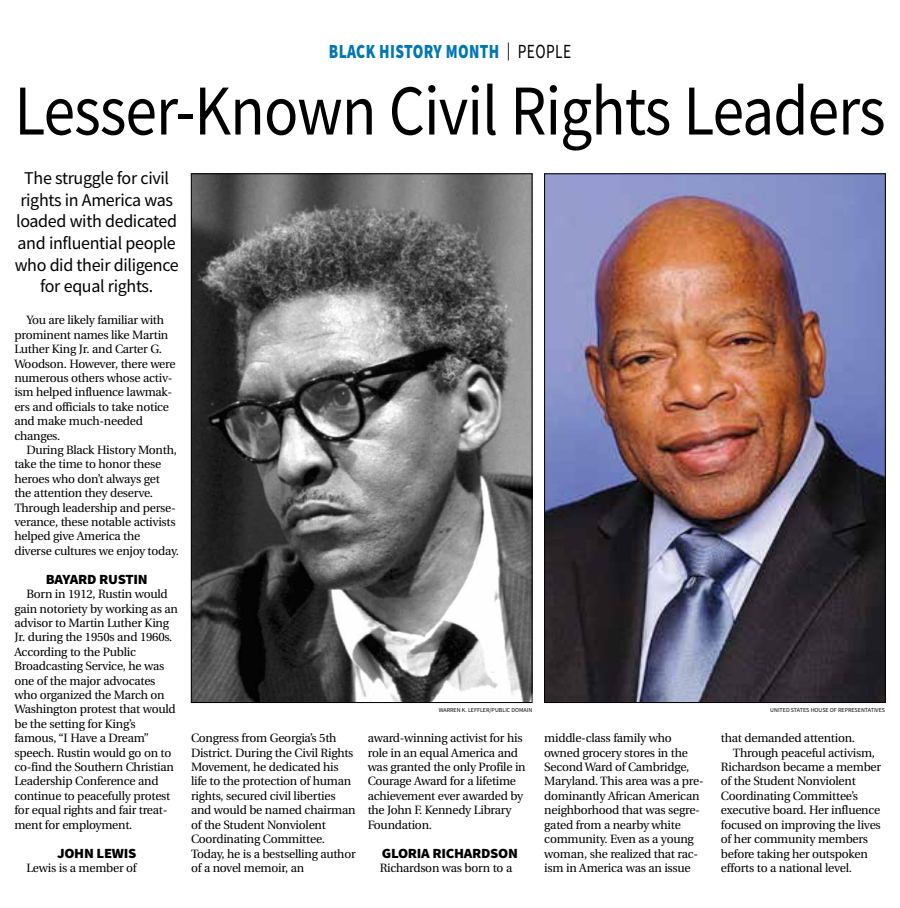
<style>
.page{position:relative;width:900px;height:908px;background:#fff}
.page>*{position:absolute;margin:0;border:0;box-sizing:border-box;transform-origin:0 0}
.t1{font:71.5px "Source Sans Pro";letter-spacing:-.015em;color:#000;scale:.89 1}
.t2{font:900 20px "Source Sans Pro";letter-spacing:.025em;color:#0077b1;scale:.77 1}
.t3{font:18px/21.6px "Source Sans Pro";letter-spacing:-.02em;color:#000;text-align:center}
.t4{font:900 14px "Source Sans Pro";letter-spacing:-.02em;color:#000;scale:1.05 1}
.t5{font:12px/14.4px "Utopia";letter-spacing:-.02em;color:#000}
.t6{font:6px "Source Sans Pro";color:#000}
.s1{font-weight:400;font-size:18px;color:#000}
.s2{font-weight:400;color:#000}
</style>
<div class="page">
<img style="left:193px;top:175px;width:337px;height:525px">
<img style="left:546px;top:175px;width:338px;height:525px">
<h2 class="t2" style="left:329px;top:38px;width:316px">BLACK HISTORY MONTH <span class="s1">|</span> <span class="s2">PEOPLE</span></h2>
<h1 class="t1" style="left:14px;top:65px;width:980px">Lesser-Known Civil Rights Leaders</h1>
<h3 class="t3" style="left:15px;top:167px;width:166px">The struggle for civil rights in America was loaded with dedicated and influential people who did their diligence for equal rights.</h3>
<p class="t5" style="left:14px;top:313px;width:163px;text-indent:12px">You are likely familiar with prominent names like Martin<br>Luther King Jr. and Carter G.<br>Woodson. However, there were numerous others whose activ&shy;ism helped influence lawmak&shy;ers and officials to take notice and make much-needed changes.</p>
<p class="t5" style="left:14px;top:443px;width:166px;text-indent:12px">During Black History Month, take the time to honor these heroes who don’t always get the attention they deserve.<br>Through leadership and perse&shy;verance, these notable activists helped give America the diverse cultures we enjoy today.</p>
<p class="t4" style="left:46px;top:569px;width:98px">BAYARD RUSTIN</p>
<p class="t5" style="left:14px;top:587px;width:165px;text-indent:12px">Born in 1912, Rustin would gain notoriety by working as an advisor to Martin Luther King<br>Jr. during the 1950s and 1960s.<br>According to the Public<br>Broadcasting Service, he was one of the major advocates who organized the March on<br>Washington protest that would be the setting for King’s famous, “I Have a Dream” speech. Rustin would go on to co-find the Southern Christian<br>Leadership Conference and continue to peacefully protest for equal rights and fair treat&shy;ment for employment.</p>
<p class="t4" style="left:57px;top:842px;width:77px">JOHN LEWIS</p>
<p class="t5" style="left:26px;top:860px;width:112px">Lewis is a member of</p>
<p class="t6" style="left:439px;top:705px;width:95px">WARREN K. LEFFLER/PUBLIC DOMAIN</p>
<p class="t6" style="left:770px;top:705px;width:116px">UNITED STATES HOUSE OF REPRESENTATIVES</p>
<p class="t5" style="left:191px;top:731px;width:166px">Congress from Georgia’s 5th<br>District. During the Civil Rights<br>Movement, he dedicated his life to the protection of human rights, secured civil liberties and would be named chairman of the Student Nonviolent<br>Coordinating Committee.<br>Today, he is a bestselling author of a novel memoir, an</p>
<p class="t5" style="left:368px;top:731px;width:160px">award-winning activist for his role in an equal America and was granted the only Profile in<br>Courage Award for a lifetime achievement ever awarded by the John F. Kennedy Library<br>Foundation.</p>
<p class="t4" style="left:382px;top:842px;width:131px">GLORIA RICHARDSON</p>
<p class="t5" style="left:380px;top:860px;width:134px">Richardson was born to a</p>
<p class="t5" style="left:544px;top:731px;width:161px">middle-class family who owned grocery stores in the<br>Second Ward of Cambridge,<br>Maryland. This area was a pre&shy;dominantly African American neighborhood that was segre&shy;gated from a nearby white community. Even as a young woman, she realized that rac&shy;ism in America was an issue</p>
<p class="t5" style="left:721px;top:731px;width:136px">that demanded attention.</p>
<p class="t5" style="left:733px;top:745px;width:144px">Through peaceful activism,</p>
<p class="t5" style="left:721px;top:759px;width:162px">Richardson became a member</p>
<p class="t5" style="left:721px;top:774px;width:136px">of the Student Nonviolent</p>
<p class="t5" style="left:721px;top:788px;width:139px">Coordinating Committee’s</p>
<p class="t5" style="left:721px;top:803px;width:161px">executive board. Her influence</p>
<p class="t5" style="left:721px;top:817px;width:161px">focused on improving the lives</p>
<p class="t5" style="left:721px;top:831px;width:149px">of her community members</p>
<p class="t5" style="left:721px;top:846px;width:148px">before taking her outspoken</p>
<p class="t5" style="left:721px;top:860px;width:133px">efforts to a national level.</p>
</div>
